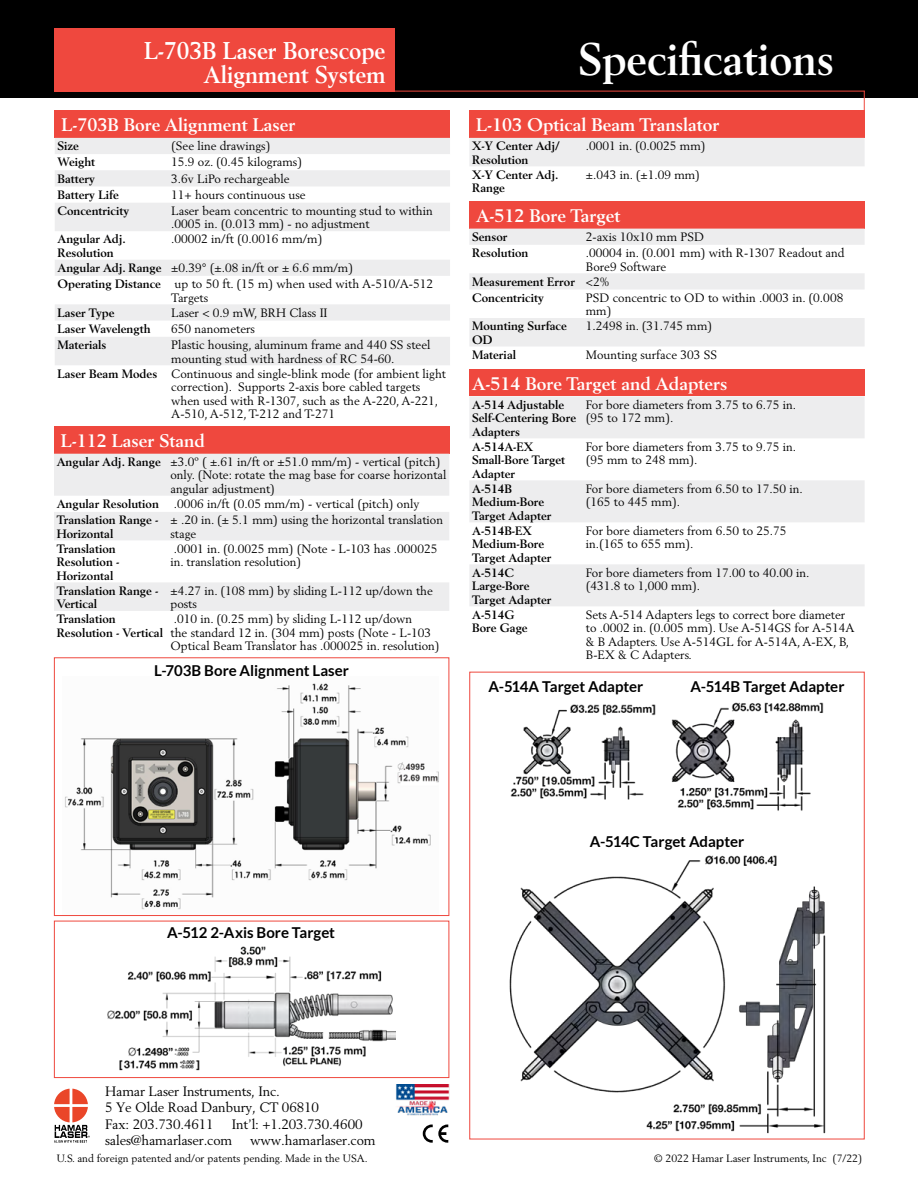
<style>
.page{position:relative;width:918px;height:1188px;background:#fff}
.page>*{position:absolute;margin:0;border:0;box-sizing:border-box;transform-origin:0 0}
.t1{font:700 45px "Berling LT Std";color:#fff;scale:.95 1}
.t2{font:700 24px/24px "Berling LT Std";color:#fff;text-align:right;scale:.95 1}
.t3{font:700 18px "Berling LT Std";color:#fff}
.t4{font:700 15px "Lato";letter-spacing:-.005em;color:#000}
.t5{font:13.5px/16.5px "Berling LT Std";letter-spacing:-.01em;color:#000}
.t6{font:12px/13.5px "Berling LT Std";color:#000}
.t7{font:700 12px/13.5px "Berling LT Std";color:#000}
.t8{font:10.5px "Berling LT Std";color:#000}
.s1{font-weight:700}
.s2{font-weight:400}
</style>
<div class="page">
<div style="left:469px;top:369px;width:396px;height:27px;background:#ef483e"></div>
<svg style="left:469px;top:396px;width:396px;height:210px;fill:#ededee"></svg>
<div style="left:55px;top:110px;width:395px;height:28px;background:#ef483e"></div>
<svg style="left:55px;top:138px;width:395px;height:227px;fill:#ededee"></svg>
<div style="left:0;top:0;width:918px;height:97px;background:#000"></div>
<hr style="left:864px;top:91px;width:1px;height:46px;background:#ef483e">
<hr style="left:324px;top:91px;width:541px;height:1px;background:#ef483e">
<div style="left:54px;top:28px;width:340px;height:63px;background:#ef483e"></div>
<img style="left:108px;top:946px;width:287px;height:125px">
<div style="left:54px;top:921px;width:395px;height:157px;border:1px solid #ef483e"></div>
<svg style="left:423px;top:1125px;width:25px;height:18px"></svg>
<img style="left:396px;top:1085px;width:54px;height:30px">
<div style="left:54px;top:426px;width:395px;height:28px;background:#ef483e"></div>
<svg style="left:54px;top:454px;width:395px;height:157px;fill:#ededee"></svg>
<div style="left:469px;top:110px;width:396px;height:28px;background:#ef483e"></div>
<div style="left:469px;top:138px;width:396px;height:28px;background:#ededee"></div>
<div style="left:469px;top:201px;width:396px;height:28px;background:#ef483e"></div>
<svg style="left:469px;top:229px;width:396px;height:117px;fill:#f3f3f4"></svg>
<img style="left:507px;top:702px;width:320px;height:438px">
<img style="left:65px;top:683px;width:374px;height:227px">
<div style="left:54px;top:657px;width:395px;height:259px;border:1px solid #ef483e"></div>
<svg style="left:54px;top:1089px;width:36px;height:54px"></svg>
<h2 class="t2" style="left:144px;top:38px;width:256px">L-703B Laser Borescope<br>Alignment System</h2>
<h3 class="t3" style="left:62px;top:114px;width:236px">L-703B Bore Alignment Laser</h3>
<p class="t7" style="left:58px;top:139px;width:23px">Size</p>
<p class="t6" style="left:171px;top:139px;width:101px">(See line drawings)</p>
<p class="t7" style="left:58px;top:155px;width:39px">Weight</p>
<p class="t6" style="left:171px;top:155px;width:132px">15.9 oz. (0.45 kilograms)</p>
<p class="t7" style="left:58px;top:172px;width:39px">Battery</p>
<p class="t6" style="left:171px;top:171px;width:120px">3.6v LiPo rechargeable</p>
<p class="t7" style="left:58px;top:188px;width:63px">Battery Life</p>
<p class="t6" style="left:171px;top:188px;width:136px">11+ hours continuous use</p>
<p class="t7" style="left:58px;top:204px;width:73px">Concentricity</p>
<p class="t6" style="left:171px;top:204px;width:263px">Laser beam concentric to mounting stud to within .0005 in. (0.013 mm) - no adjustment</p>
<p class="t7" style="left:58px;top:232px;width:70px">Angular Adj.<br>Resolution</p>
<p class="t6" style="left:171px;top:232px;width:153px">.00002 in/ft (0.0016 mm/m)</p>
<p class="t6" style="left:58px;top:259px;width:377px;line-height:16.2px"><span class="s1">Angular Adj. Range</span> ±0.39° (±.08 in/ft or ± 6.6 mm/m)<br><span class="s1">Operating Distance</span> up to 50 ft. (15 m) when used with A-510/A-512</p>
<p class="t6" style="left:171px;top:291px;width:39px">Targets</p>
<p class="t7" style="left:58px;top:306px;width:59px">Laser Type</p>
<p class="t6" style="left:171px;top:306px;width:158px">Laser &lt; 0.9 mW, BRH Class II</p>
<p class="t7" style="left:58px;top:322px;width:95px">Laser Wavelength</p>
<p class="t6" style="left:171px;top:322px;width:85px">650 nanometers</p>
<p class="t7" style="left:58px;top:338px;width:50px">Materials</p>
<p class="t6" style="left:171px;top:338px;width:261px">Plastic housing, aluminum frame and 440 SS steel mounting stud with hardness of RC 54-60.</p>
<p class="t6" style="left:171px;top:366px;width:276px;text-indent:-114px"><span class="s1">Laser Beam Modes</span> Continuous and single-blink mode (for ambient light correction). Supports 2-axis bore cabled targets when used with R-1307, such as the A-220, A-221, A-510, A-512, T-212 and T-271</p>
<h3 class="t3" style="left:61px;top:430px;width:146px">L-112 Laser Stand</h3>
<p class="t6" style="left:170px;top:455px;width:278px;text-indent:-114px"><span class="s1">Angular Adj. Range</span> ±3.0º ( ±.61 in/ft or ±51.0 mm/m) - vertical (pitch) only. (Note: rotate the mag base for coarse horizontal angular adjustment)</p>
<p class="t6" style="left:57px;top:495px;width:364px;line-height:16.2px"><span class="s1">Angular Resolution</span> .0006 in/ft (0.05 mm/m) - vertical (pitch) only<br><span class="s1">Translation Range -</span></p>
<p class="t7" style="left:57px;top:527px;width:58px">Horizontal</p>
<p class="t6" style="left:170px;top:513px;width:274px">± .20 in. (± 5.1 mm) using the horizontal translation stage</p>
<p class="t7" style="left:57px;top:542px;width:64px">Translation<br>Resolution -<br>Horizontal</p>
<p class="t6" style="left:170px;top:542px;width:268px">.0001 in. (0.0025 mm) (Note - L-103 has .000025 in. translation resolution)</p>
<p class="t7" style="left:57px;top:584px;width:103px">Translation Range -<br>Vertical</p>
<p class="t6" style="left:170px;top:584px;width:264px">±4.27 in. (108 mm) by sliding L-112 up/down the posts</p>
<p class="t7" style="left:57px;top:612px;width:108px">Translation<br>Resolution - Vertical</p>
<p class="t6" style="left:170px;top:612px;width:271px">.010 in. (0.25 mm) by sliding L-112 up/down<br>the standard 12 in. (304 mm) posts (Note - L-103<br>Optical Beam Translator has .000025 in. resolution)</p>
<p class="t4" style="left:154px;top:662px;width:196px">L-703B Bore Alignment Laser</p>
<h1 class="t1" style="left:578px;top:33px;width:271px">Specifications</h1>
<h3 class="t3" style="left:476px;top:114px;width:245px">L-103 Optical Beam Translator</h3>
<p class="t7" style="left:472px;top:139px;width:89px">X-Y Center Adj/<br>Resolution</p>
<p class="t6" style="left:586px;top:139px;width:121px">.0001 in. (0.0025 mm)</p>
<p class="t7" style="left:472px;top:168px;width:88px">X-Y Center Adj.<br>Range</p>
<p class="t6" style="left:586px;top:168px;width:116px">±.043 in. (±1.09 mm)</p>
<h3 class="t3" style="left:476px;top:205px;width:146px">A-512 Bore Target</h3>
<p class="t7" style="left:472px;top:230px;width:37px">Sensor</p>
<p class="t6" style="left:586px;top:230px;width:120px">2-axis 10x10 mm PSD</p>
<p class="t7" style="left:472px;top:246px;width:58px">Resolution</p>
<p class="t6" style="left:586px;top:246px;width:260px">.00004 in. (0.001 mm) with R-1307 Readout and<br>Bore9 Software</p>
<p class="t7" style="left:472px;top:273px;width:139px;line-height:16.2px">Measurement Error <span class="s2">&lt;2%<br></span>Concentricity</p>
<p class="t6" style="left:586px;top:291px;width:259px">PSD concentric to OD to within .0003 in. (0.008 mm)</p>
<p class="t7" style="left:472px;top:319px;width:96px">Mounting Surface<br>OD</p>
<p class="t6" style="left:586px;top:319px;width:128px">1.2498 in. (31.745 mm)</p>
<p class="t7" style="left:472px;top:348px;width:45px">Material</p>
<p class="t6" style="left:586px;top:348px;width:133px">Mounting surface 303 SS</p>
<h3 class="t3" style="left:472px;top:373px;width:257px">A-514 Bore Target and Adapters</h3>
<p class="t7" style="left:472px;top:398px;width:106px">A-514 Adjustable<br>Self-Centering Bore<br>Adapters</p>
<p class="t6" style="left:586px;top:397px;width:212px">For bore diameters from 3.75 to 6.75 in. (95 to 172 mm).</p>
<p class="t7" style="left:472px;top:440px;width:95px">A-514A-EX<br>Small-Bore Target<br>Adapter</p>
<p class="t6" style="left:586px;top:439px;width:212px">For bore diameters from 3.75 to 9.75 in. (95 mm to 248 mm).</p>
<p class="t7" style="left:472px;top:482px;width:81px">A-514B<br>Medium-Bore<br>Target Adapter</p>
<p class="t6" style="left:586px;top:481px;width:219px">For bore diameters from 6.50 to 17.50 in. (165 to 445 mm).</p>
<p class="t7" style="left:472px;top:524px;width:81px">A-514B-EX<br>Medium-Bore<br>Target Adapter</p>
<p class="t6" style="left:586px;top:523px;width:202px">For bore diameters from 6.50 to 25.75 in.(165 to 655 mm).</p>
<p class="t7" style="left:472px;top:566px;width:81px">A-514C<br>Large-Bore<br>Target Adapter</p>
<p class="t6" style="left:586px;top:565px;width:225px">For bore diameters from 17.00 to 40.00 in. (431.8 to 1,000 mm).</p>
<p class="t7" style="left:472px;top:608px;width:57px">A-514G<br>Bore Gage</p>
<p class="t6" style="left:586px;top:607px;width:270px">Sets A-514 Adapters legs to correct bore diameter to .0002 in. (0.005 mm). Use A-514GS for A-514A &amp; B Adapters. Use A-514GL for A-514A, A-EX, B, B-EX &amp; C Adapters.</p>
<p class="t4" style="left:489px;top:678px;width:156px">A-514A Target Adapter</p>
<p class="t4" style="left:690px;top:678px;width:156px">A-514B Target Adapter</p>
<p class="t4" style="left:167px;top:924px;width:169px">A-512 2-Axis Bore Target</p>
<p class="t4" style="left:590px;top:833px;width:156px">A-514C Target Adapter</p>
<p class="t5" style="left:105px;top:1082px;width:215px">Hamar Laser Instruments, Inc.<br>5 Ye Olde Road Danbury, CT 06810<br>Fax: 203.730.4611</p>
<p class="t5" style="left:105px;top:1115px;width:259px;text-indent:127px">Int’l: +1.203.730.4600 sales@hamarlaser.com</p>
<p class="t5" style="left:250px;top:1132px;width:127px">www.hamarlaser.com</p>
<p class="t8" style="left:57px;top:1152px;width:313px">U.S. and foreign patented and/or patents pending. Made in the USA.</p>
<p class="t8" style="left:654px;top:1152px;width:210px">© 2022 Hamar Laser Instruments, Inc (7/22)</p>
</div>
